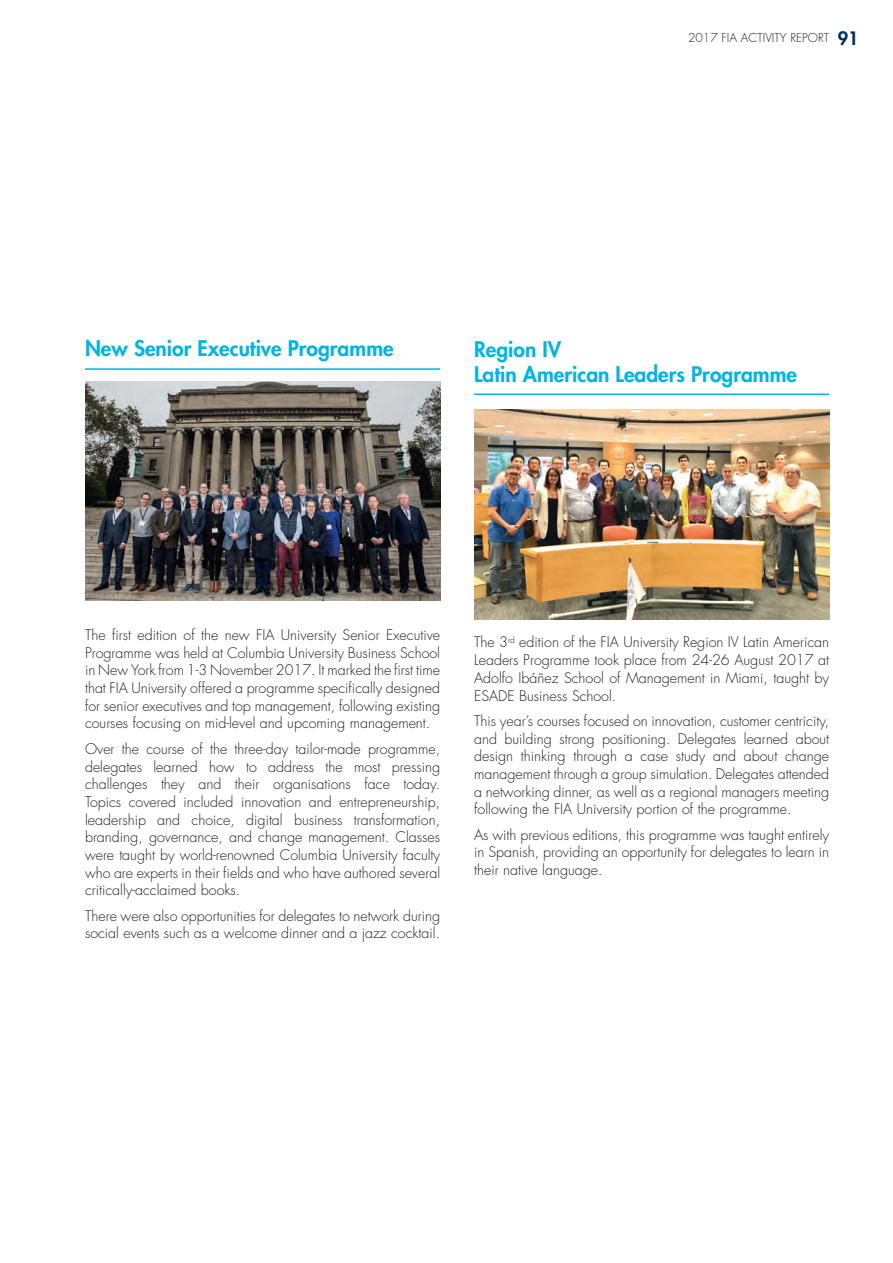
<style>
.page{position:relative;width:893px;height:1263px;background:#fff}
.page>*{position:absolute;margin:0;border:0;box-sizing:border-box;transform-origin:0 0}
.t1{font:800 21px/25.2px "Futura Std";color:#02b4e2}
.t2{font:300 14.25px/17.7px "Futura Std";color:#231f20;text-align:justify}
.t3{font:300 12px "Futura Std";color:#231f20}
.s1{font-weight:800;font-size:18px;color:#002d66}
</style>
<div class="page">
<hr style="left:85px;top:368px;width:355px;height:2px;background:#02b4e2">
<img style="left:85px;top:381px;width:355px;height:220px">
<hr style="left:474px;top:393px;width:355px;height:2px;background:#02b4e2">
<img style="left:474px;top:409px;width:355px;height:211px">
<p class="t3" style="left:688px;top:30px;width:172px">2017 FIA ACTIVITY REPORT <span class="s1">91</span></p>
<h1 class="t1" style="left:85px;top:335px;width:310px">New Senior Executive Programme</h1>
<h1 class="t1" style="left:474px;top:337px;width:324px">Region IV<br>Latin American Leaders Programme</h1>
<p class="t2" style="left:85px;top:626px;width:357px">The first edition of the new FIA University Senior Executive Programme was held at Columbia University Business School in New York from 1-3 November 2017. It marked the first time that FIA University offered a programme specifically designed for senior executives and top management, following existing courses focusing on mid-level and upcoming management.</p>
<p class="t2" style="left:85px;top:740px;width:357px">Over the course of the three-day tailor-made programme, delegates learned how to address the most pressing challenges they and their organisations face today.<br>Topics covered included innovation and entrepreneurship, leadership and choice, digital business transformation, branding, governance, and change management. Classes were taught by world-renowned Columbia University faculty who are experts in their fields and who have authored several critically-acclaimed books.</p>
<p class="t2" style="left:85px;top:907px;width:357px">There were also opportunities for delegates to network during social events such as a welcome dinner and a jazz cocktail.</p>
<p class="t2" style="left:474px;top:634px;width:357px">The 3<sup>rd</sup> edition of the FIA University Region IV Latin American Leaders Programme took place from 24-26 August 2017 at Adolfo Ibáñez School of Management in Miami, taught by ESADE Business School.</p>
<p class="t2" style="left:474px;top:712px;width:357px">This year’s courses focused on innovation, customer centricity, and building strong positioning. Delegates learned about design thinking through a case study and about change management through a group simulation. Delegates attended a networking dinner, as well as a regional managers meeting following the FIA University portion of the programme.</p>
<p class="t2" style="left:474px;top:826px;width:357px">As with previous editions, this programme was taught entirely in Spanish, providing an opportunity for delegates to learn in their native language.</p>
</div>
